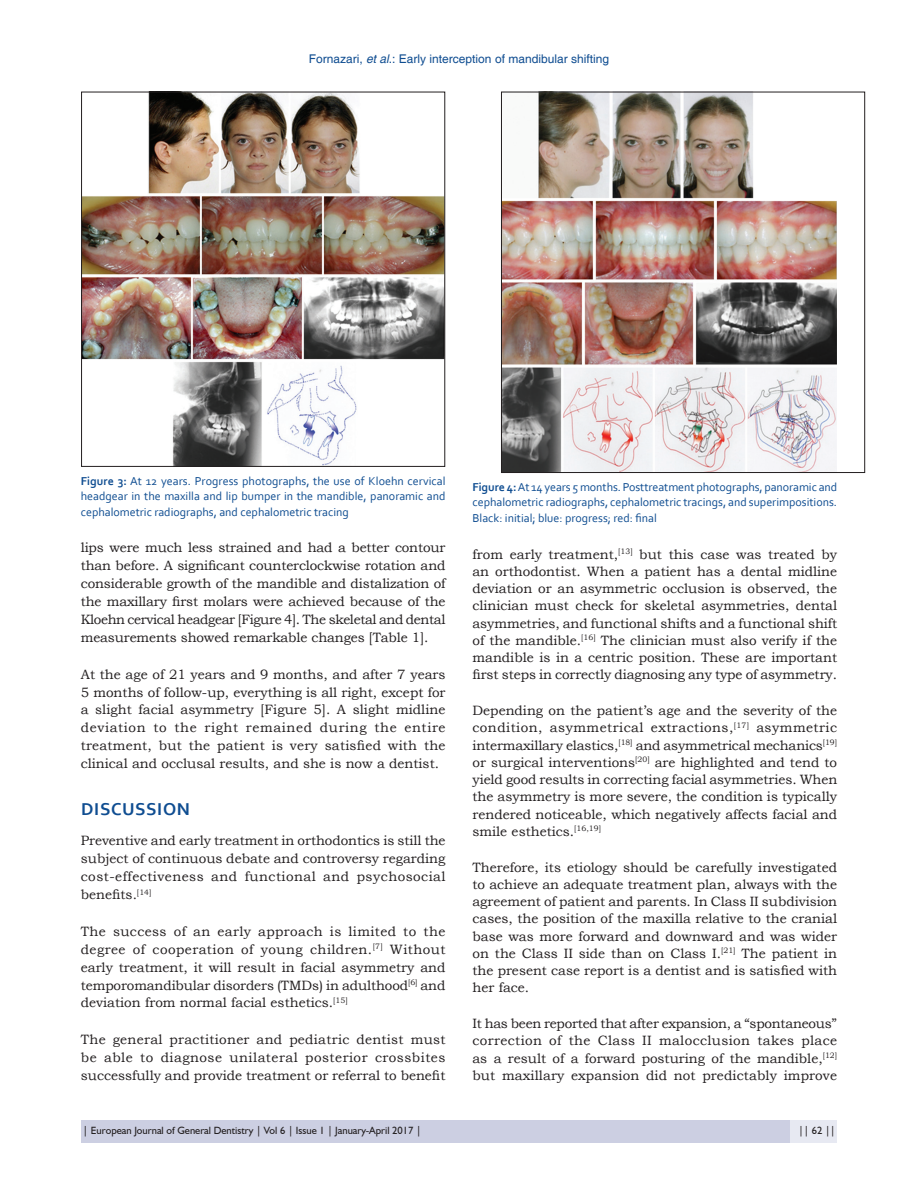
<style>
.page{position:relative;width:918px;height:1188px;background:#fff}
.page>*{position:absolute;margin:0;border:0;box-sizing:border-box;transform-origin:0 0}
.t1{font:700 18px "Corbel";letter-spacing:.04em;color:#0f4d91}
.TX{font:13.5px/17.2px "Bookman Old Style";color:#231f20;text-align:justify}
.FGC{font:12px/15.6px "Corbel";color:#0f4d91;text-align:justify}
.t2{font:12px "Helvetica";color:#0f4d91}
.t3{font:10.5px "Humanist 521 BT";color:#231f20}
.s1{font-style:italic}
.s2{font-weight:700}
</style>
<div class="page">
<div style="left:81px;top:1120px;width:752px;height:22px;background:#cccfe2"></div>
<div style="left:790px;top:1120px;width:47px;height:22px;background:#e7e9f2"></div>
<img style="left:83px;top:94px;width:360px;height:371px">
<div style="left:81px;top:92px;width:364px;height:375px;border:1px solid #231f20"></div>
<img style="left:503px;top:94px;width:334px;height:377px">
<div style="left:501px;top:92px;width:364px;height:381px;border:1px solid #231f20"></div>
<p class="t2" style="left:309px;top:52px;width:302px">Fornazari, <span class="s1">et al</span>.: Early interception of mandibular shifting</p>
<p class="FGC" style="left:81px;top:472px;width:366px"><span class="s2">Figure 3:</span> At 12 years. Progress photographs, the use of Kloehn cervical headgear in the maxilla and lip bumper in the mandible, panoramic and cephalometric radiographs, and cephalometric tracing</p>
<p class="FGC" style="left:472px;top:479px;width:366px"><span class="s2">Figure 4:</span> At 14 years 5 months. Posttreatment photographs, panoramic and cephalometric radiographs, cephalometric tracings, and superimpositions.<br>Black: initial; blue: progress; red: final</p>
<p class="TX" style="left:81px;top:539px;width:366px;line-height:18px">lips were much less strained and had a better contour than before. A significant counterclockwise rotation and considerable growth of the mandible and distalization of the maxillary first molars were achieved because of the Kloehn cervical headgear [Figure 4]. The skeletal and dental measurements showed remarkable changes [Table 1].</p>
<p class="TX" style="left:81px;top:665px;width:366px;line-height:18px">At the age of 21 years and 9 months, and after 7 years 5 months of follow‑up, everything is all right, except for a slight facial asymmetry [Figure 5]. A slight midline deviation to the right remained during the entire treatment, but the patient is very satisfied with the clinical and occlusal results, and she is now a dentist.</p>
<h1 class="t1" style="left:81px;top:798px;width:110px">DISCUSSION</h1>
<p class="TX" style="left:81px;top:832px;width:366px;line-height:18px">Preventive and early treatment in orthodontics is still the subject of continuous debate and controversy regarding cost‑effectiveness and functional and psychosocial benefits.<sup>[14]</sup></p>
<p class="TX" style="left:81px;top:922px;width:366px;line-height:18px">The success of an early approach is limited to the degree of cooperation of young children.<sup>[7]</sup> Without early treatment, it will result in facial asymmetry and temporomandibular disorders (TMDs) in adulthood<sup>[6]</sup> and deviation from normal facial esthetics.<sup>[15]</sup></p>
<p class="TX" style="left:81px;top:1030px;width:366px;line-height:18px">The general practitioner and pediatric dentist must be able to diagnose unilateral posterior crossbites successfully and provide treatment or referral to benefit</p>
<p class="TX" style="left:472px;top:545px;width:366px">from early treatment,<sup>[13]</sup> but this case was treated by an orthodontist. When a patient has a dental midline deviation or an asymmetric occlusion is observed, the clinician must check for skeletal asymmetries, dental asymmetries, and functional shifts and a functional shift of the mandible.<sup>[16]</sup> The clinician must also verify if the mandible is in a centric position. These are important first steps in correctly diagnosing any type of asymmetry.</p>
<p class="TX" style="left:472px;top:702px;width:366px">Depending on the patient’s age and the severity of the condition, asymmetrical extractions,<sup>[17]</sup> asymmetric intermaxillary elastics,<sup>[18]</sup> and asymmetrical mechanics<sup>[19] </sup>or surgical interventions<sup>[20]</sup> are highlighted and tend to yield good results in correcting facial asymmetries. When the asymmetry is more severe, the condition is typically rendered noticeable, which negatively affects facial and smile esthetics.<sup>[16,19]</sup></p>
<p class="TX" style="left:472px;top:858px;width:366px">Therefore, its etiology should be carefully investigated to achieve an adequate treatment plan, always with the agreement of patient and parents. In Class II subdivision cases, the position of the maxilla relative to the cranial base was more forward and downward and was wider on the Class II side than on Class I.<sup>[21]</sup> The patient in the present case report is a dentist and is satisfied with her face.</p>
<p class="TX" style="left:472px;top:1015px;width:366px">It has been reported that after expansion, a “spontaneous” correction of the Class II malocclusion takes place as a result of a forward posturing of the mandible,<sup>[12] </sup>but maxillary expansion did not predictably improve</p>
<p class="t3" style="left:83px;top:1124px;width:340px">| European Journal of General Dentistry | Vol 6 | Issue 1 | January-April 2017 |</p>
<p class="t3" style="left:799px;top:1124px;width:38px">|| 62 ||</p>
</div>
